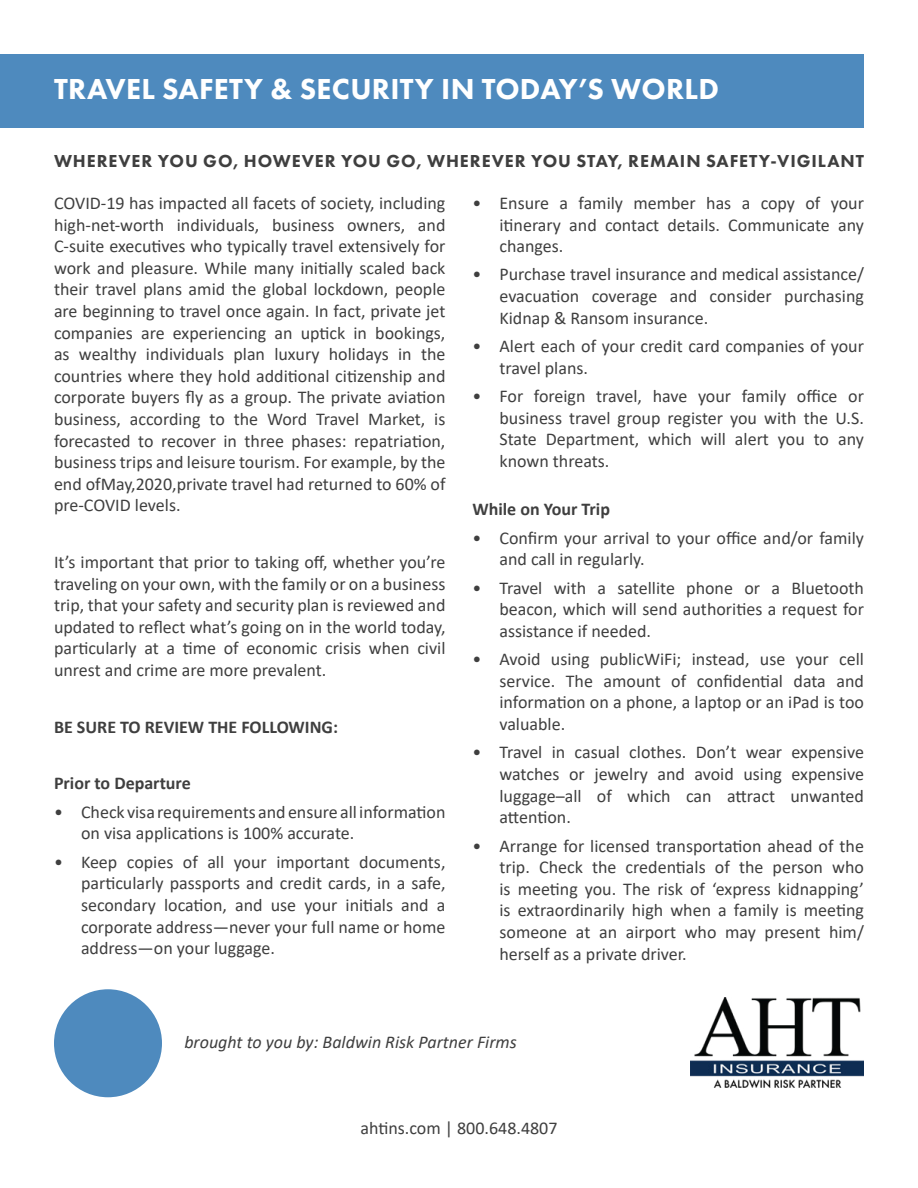
<style>
.page{position:relative;width:918px;height:1188px;background:#fff}
.page>*{position:absolute;margin:0;border:0;box-sizing:border-box;transform-origin:0 0}
.t1{font:800 30px "Futura PT";letter-spacing:.01em;color:#fff}
.t2{font:18px/21.6px "Calibri";color:#3f3f3f;text-align:justify}
.t3{font:800 18px "Futura PT";letter-spacing:.05em;color:#3f3f3f}
.t4{font:700 18px "Calibri";color:#3f3f3f}
.t5{font:italic 18px "Calibri";color:#3f3f3f}
</style>
<div class="page">
<div style="left:0;top:54px;width:864px;height:73px;background:#4e8abe"></div>
<div style="left:54px;top:989px;width:108px;height:108px;background:#4e8abe;border-radius:50%"></div>
<img style="left:690px;top:998px;width:174px;height:90px">
<h1 class="t1" style="left:54px;top:71px;width:666px">TRAVEL SAFETY &amp; SECURITY IN TODAY’S WORLD</h1>
<p class="t3" style="left:54px;top:150px;width:811px">WHEREVER YOU GO, HOWEVER YOU GO, WHEREVER YOU STAY, REMAIN SAFETY-VIGILANT</p>
<p class="t2" style="left:54px;top:192px;width:393px">COVID-19 has impacted all facets of society, including high-net-worth individuals, business owners, and C-suite executives who typically travel extensively for work and pleasure. While many initially scaled back their travel plans amid the global lockdown, people are beginning to travel once again. In fact, private jet companies are experiencing an uptick in bookings, as wealthy individuals plan luxury holidays in the countries where they hold additional citizenship and corporate buyers fly as a group. The private aviation business, according to the Word Travel Market, is forecasted to recover in three phases: repatriation, business trips and leisure tourism. For example, by the end ofMay,2020,private travel had returned to 60% of pre-COVID levels.</p>
<p class="t2" style="left:500px;top:192px;width:366px;text-indent:-27px">• Ensure a family member has a copy of your itinerary and contact details. Communicate any changes.</p>
<p class="t2" style="left:500px;top:263px;width:366px;text-indent:-27px">• Purchase travel insurance and medical assistance/ evacuation coverage and consider purchasing Kidnap &amp; Ransom insurance.</p>
<p class="t2" style="left:500px;top:335px;width:366px;text-indent:-27px">• Alert each of your credit card companies of your travel plans.</p>
<p class="t2" style="left:500px;top:385px;width:366px;text-indent:-27px">• For foreign travel, have your family office or business travel group register you with the U.S.<br>State Department, which will alert you to any known threats.</p>
<p class="t4" style="left:472px;top:497px;width:139px">While on Your Trip</p>
<p class="t2" style="left:500px;top:527px;width:366px;text-indent:-27px">• Confirm your arrival to your office and/or family and call in regularly.</p>
<p class="t2" style="left:500px;top:576px;width:366px;text-indent:-27px">• Travel with a satellite phone or a Bluetooth beacon, which will send authorities a request for assistance if needed.</p>
<p class="t2" style="left:500px;top:648px;width:366px;text-indent:-27px">• Avoid using publicWiFi; instead, use your cell service. The amount of confidential data and information on a phone, a laptop or an iPad is too valuable.</p>
<p class="t2" style="left:500px;top:741px;width:366px;text-indent:-27px">• Travel in casual clothes. Don’t wear expensive watches or jewelry and avoid using expensive luggage–all of which can attract unwanted attention.</p>
<p class="t2" style="left:500px;top:834px;width:366px;text-indent:-27px">• Arrange for licensed transportation ahead of the trip. Check the credentials of the person who is meeting you. The risk of ‘express kidnapping’ is extraordinarily high when a family is meeting someone at an airport who may present him/ herself as a private driver.</p>
<p class="t2" style="left:54px;top:551px;width:393px">It’s important that prior to taking off, whether you’re traveling on your own, with the family or on a business trip, that your safety and security plan is reviewed and updated to reflect what’s going on in the world today, particularly at a time of economic crisis when civil unrest and crime are more prevalent.</p>
<p class="t4" style="left:54px;top:714px;width:286px">BE SURE TO REVIEW THE FOLLOWING:</p>
<p class="t4" style="left:54px;top:771px;width:138px">Prior to Departure</p>
<p class="t2" style="left:81px;top:801px;width:366px;text-indent:-27px">• Check visa requirements and ensure all information on visa applications is 100% accurate.</p>
<p class="t2" style="left:81px;top:851px;width:366px;text-indent:-27px">• Keep copies of all your important documents, particularly passports and credit cards, in a safe, secondary location, and use your initials and a corporate address—never your full name or home address—on your luggage.</p>
<p class="t5" style="left:184px;top:1030px;width:334px">brought to you by: Baldwin Risk Partner Firms</p>
<p class="t2" style="left:360px;top:1117px;width:199px">ahtins.com | 800.648.4807</p>
</div>
